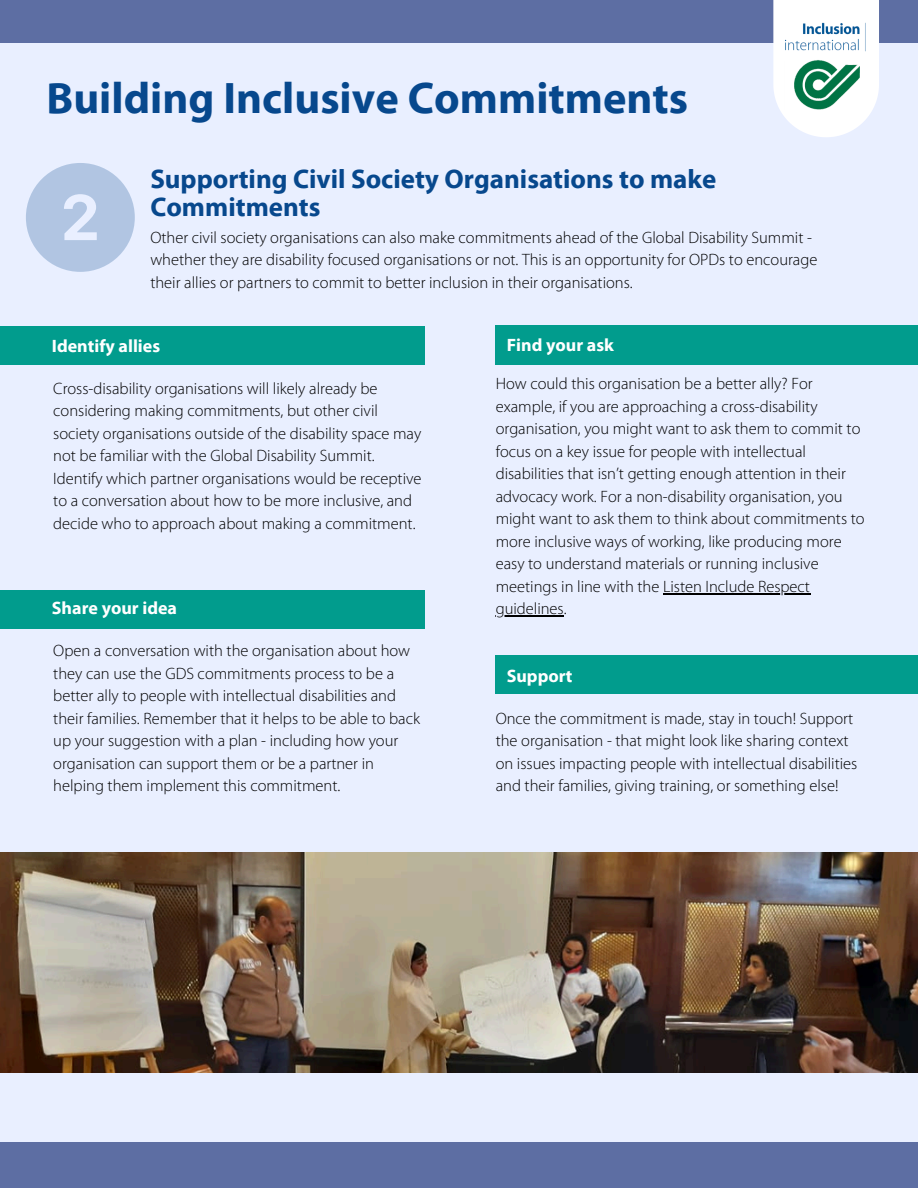
<style>
.page{position:relative;width:918px;height:1188px;background:#e9efff}
.page>*{position:absolute;margin:0;border:0;box-sizing:border-box;transform-origin:0 0}
.t1{font:700 44.4px "Myriad Pro";color:#07488d}
.t2{font:700 27px/28.2px "Myriad Pro";color:#07488d}
.t3{font:700 18px "Myriad Pro";color:#fff}
.t4{font:300 16.5px/22.5px "Myriad Pro";color:#000}
</style>
<div class="page">
<div style="left:0;top:1142px;width:918px;height:46px;background:#5d6ea3"></div>
<div style="left:0;top:0;width:918px;height:43px;background:#5d6ea3"></div>
<svg style="left:773px;top:0;width:106px;height:137px"></svg>
<img style="left:785px;top:22px;width:85px;height:31px">
<img style="left:785px;top:58px;width:74px;height:56px">
<div style="left:0;top:326px;width:425px;height:39px;background:#019c8d"></div>
<div style="left:0;top:591px;width:425px;height:38px;background:#019c8d"></div>
<div style="left:496px;top:325px;width:422px;height:40px;background:#019c8d"></div>
<div style="left:496px;top:656px;width:422px;height:38px;background:#019c8d"></div>
<svg style="left:26px;top:163px;width:109px;height:109px"></svg>
<img style="left:0;top:853px;width:918px;height:219px">
<hr style="left:663px;top:593px;width:147px;height:1px;background:#000">
<hr style="left:496px;top:616px;width:68px;height:1px;background:#000">
<p class="t1" style="left:47px;top:80px;width:643px">Building Inclusive Commitments</p>
<p class="t2" style="left:150px;top:167px;width:568px">Supporting Civil Society Organisations to make<br>Commitments</p>
<h1 class="t4" style="left:150px;top:228px;width:669px">Other civil society organisations can also make commitments ahead of the Global Disability Summit - whether they are disability focused organisations or not. This is an opportunity for OPDs to encourage their allies or partners to commit to better inclusion in their organisations.</h1>
<p class="t3" style="left:52px;top:338px;width:110px">Identify allies</p>
<h3 class="t4" style="left:53px;top:378px;width:370px">Cross-disability organisations will likely already be considering making commitments, but other civil society organisations outside of the disability space may not be familiar with the Global Disability Summit.<br>Identify which partner organisations would be receptive to a conversation about how to be more inclusive, and decide who to approach about making a commitment.</h3>
<p class="t3" style="left:52px;top:601px;width:127px">Share your idea</p>
<h3 class="t4" style="left:53px;top:641px;width:368px">Open a conversation with the organisation about how they can use the GDS commitments process to be a better ally to people with intellectual disabilities and their families. Remember that it helps to be able to back up your suggestion with a plan - including how your organisation can support them or be a partner in helping them implement this commitment.</h3>
<p class="t3" style="left:507px;top:337px;width:109px">Find your ask</p>
<h3 class="t4" style="left:496px;top:374px;width:370px">How could this organisation be a better ally? For example, if you are approaching a cross-disability organisation, you might want to ask them to commit to focus on a key issue for people with intellectual disabilities that isn’t getting enough attention in their advocacy work. For a non-disability organisation, you might want to ask them to think about commitments to more inclusive ways of working, like producing more easy to understand materials or running inclusive meetings in line with the Listen Include Respect</h3>
<h3 class="t4" style="left:496px;top:599px;width:72px">guidelines.</h3>
<p class="t3" style="left:507px;top:668px;width:67px">Support</p>
<p class="t4" style="left:496px;top:708px;width:363px">Once the commitment is made, stay in touch! Support the organisation - that might look like sharing context on issues impacting people with intellectual disabilities and their families, giving training, or something else!</p>
</div>
